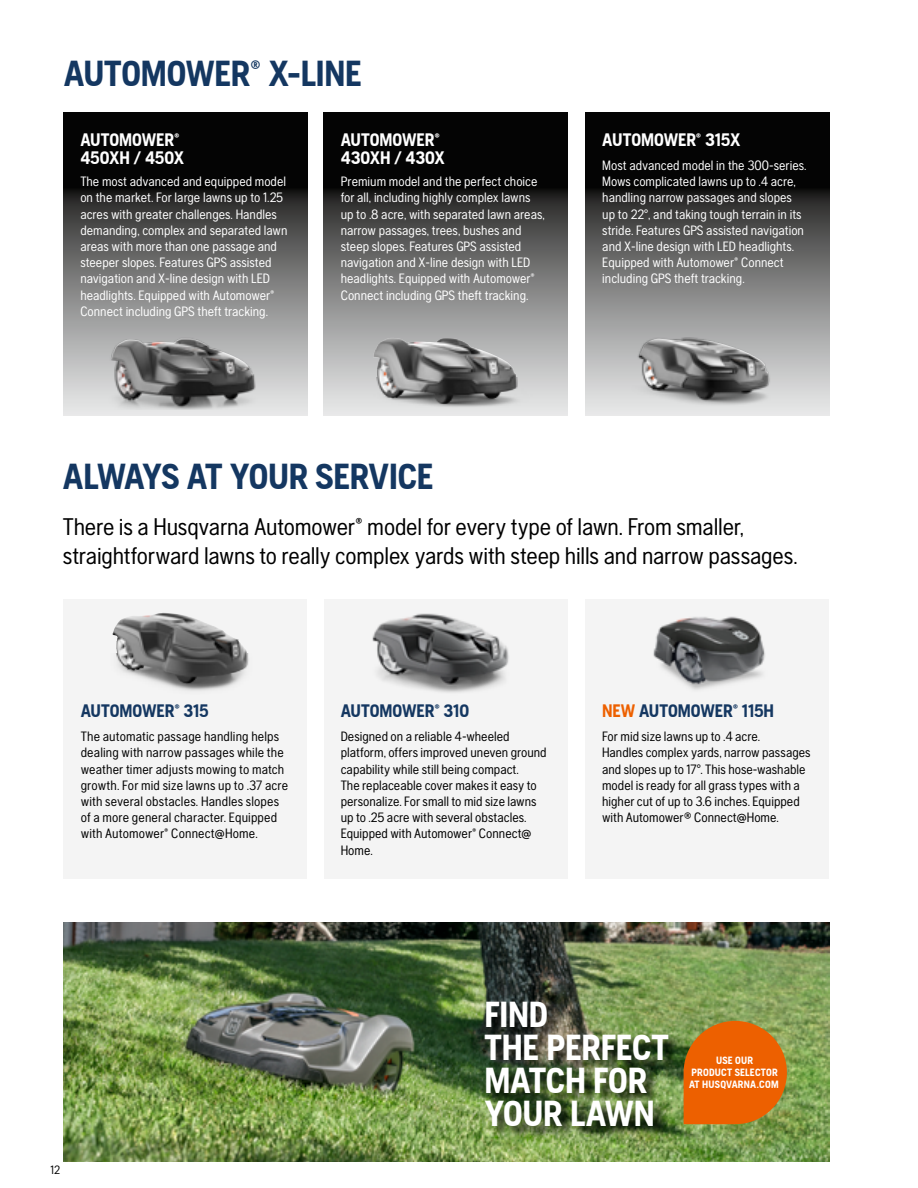
<style>
.page{position:relative;width:918px;height:1188px;background:#fff}
.page>*{position:absolute;margin:0;border:0;box-sizing:border-box;transform-origin:0 0}
.t1{font:700 36px "Husqvarna Gothic";letter-spacing:-.01em;color:#143761}
.t2{font:700 36px/33px "Husqvarna Gothic";letter-spacing:-.005em;color:#fff}
.t3{font:24px/28.8px "Husqvarna Gothic";letter-spacing:-.01em;color:#000}
.t4{font:700 18px/18px "Husqvarna Gothic";letter-spacing:-.005em;color:#fff}
.t5{font:700 18px "Husqvarna Gothic";letter-spacing:-.005em;color:#143761}
.t6{font:13.5px/16.2px "Husqvarna Gothic";color:#fff}
.t7{font:13.5px/16.2px "Husqvarna Gothic";color:#000}
.t8{font:12px "Husqvarna Gothic";color:#000}
.t9{font:700 10.5px/12px "Husqvarna Gothic";letter-spacing:.02em;color:#fff;text-align:center}
.s1{font-weight:400}
.s2{color:#ed6000}
</style>
<div class="page">
<div style="left:64px;top:599px;width:243px;height:280px;background:#f4f4f4"></div>
<svg style="left:63px;top:113px;width:244px;height:302px;background:#585857"></svg>
<svg style="left:324px;top:113px;width:244px;height:302px;background:#575757"></svg>
<svg style="left:585px;top:113px;width:244px;height:302px;background:#555"></svg>
<div style="left:324px;top:599px;width:244px;height:280px;background:#f4f4f4"></div>
<img style="left:122px;top:654px;width:127px;height:37px">
<img style="left:113px;top:613px;width:49px;height:57px">
<img style="left:372px;top:613px;width:137px;height:80px">
<img style="left:357px;top:378px;width:177px;height:38px">
<img style="left:373px;top:338px;width:95px;height:66px">
<img style="left:107px;top:332px;width:152px;height:77px">
<img style="left:64px;top:923px;width:765px;height:239px">
<img style="left:111px;top:339px;width:143px;height:66px">
<img style="left:625px;top:325px;width:160px;height:83px">
<img style="left:640px;top:339px;width:46px;height:51px">
<div style="left:484px;top:1002px;width:198px;height:136px;background:#000;opacity:.75"></div>
<svg style="left:684px;top:1021px;width:103px;height:103px;background:#db690d"></svg>
<div style="left:585px;top:599px;width:244px;height:280px;background:#f4f4f4"></div>
<img style="left:653px;top:616px;width:112px;height:74px">
<h1 class="t1" style="left:64px;top:52px;width:300px">AUTOMOWER<span class="s1">®</span> X-LINE</h1>
<h3 class="t4" style="left:80px;top:130px;width:105px">AUTOMOWER®<br>450XH / 450X</h3>
<p class="t6" style="left:80px;top:173px;width:209px">The most advanced and equipped model on the market. For large lawns up to 1.25 acres with greater challenges. Handles demanding, complex and separated lawn areas with more than one passage and steeper slopes. Features GPS assisted navigation and X-line design with LED headlights. Equipped with Automower® Connect including GPS theft tracking.</p>
<h3 class="t4" style="left:341px;top:130px;width:106px">AUTOMOWER®<br>430XH / 430X</h3>
<p class="t6" style="left:341px;top:173px;width:206px">Premium model and the perfect choice for all, including highly complex lawns up to .8 acre, with separated lawn areas, narrow passages, trees, bushes and steep slopes. Features GPS assisted navigation and X-line design with LED headlights. Equipped with Automower® Connect including GPS theft tracking.</p>
<h3 class="t4" style="left:602px;top:130px;width:140px">AUTOMOWER® 315X</h3>
<p class="t6" style="left:602px;top:157px;width:206px">Most advanced model in the 300-series.<br>Mows complicated lawns up to .4 acre, handling narrow passages and slopes up to 22°, and taking tough terrain in its stride. Features GPS assisted navigation and X-line design with LED headlights.<br>Equipped with Automower® Connect including GPS theft tracking.</p>
<h1 class="t1" style="left:63px;top:456px;width:372px">ALWAYS AT YOUR SERVICE</h1>
<h2 class="t3" style="left:63px;top:512px;width:736px">There is a Husqvarna Automower® model for every type of lawn. From smaller, straightforward lawns to really complex yards with steep hills and narrow passages.</h2>
<h3 class="t5" style="left:81px;top:700px;width:130px">AUTOMOWER® 315</h3>
<p class="t7" style="left:81px;top:728px;width:209px">The automatic passage handling helps dealing with narrow passages while the weather timer adjusts mowing to match growth. For mid size lawns up to .37 acre with several obstacles. Handles slopes of a more general character. Equipped with Automower® Connect@Home.</p>
<h3 class="t5" style="left:341px;top:700px;width:130px">AUTOMOWER® 310</h3>
<p class="t7" style="left:341px;top:728px;width:208px">Designed on a reliable 4-wheeled platform, offers improved uneven ground capability while still being compact.<br>The replaceable cover makes it easy to personalize. For small to mid size lawns up to .25 acre with several obstacles.<br>Equipped with Automower® Connect@ Home.</p>
<h3 class="t5" style="left:602px;top:700px;width:173px"><span class="s2">NEW</span> AUTOMOWER® 115H</h3>
<p class="t7" style="left:602px;top:728px;width:210px">For mid size lawns up to .4 acre.<br>Handles complex yards, narrow passages and slopes up to 17°. This hose-washable model is ready for all grass types with a higher cut of up to 3.6 inches. Equipped with Automower® Connect@Home.</p>
<p class="t8" style="left:51px;top:1163px;width:11px">12</p>
<h1 class="t2" style="left:484px;top:997px;width:186px">FIND<br>THE PERFECT<br>MATCH FOR<br>YOUR LAWN</h1>
<p class="t9" style="left:689px;top:1054px;width:91px">USE OUR<br>PRODUCT SELECTOR<br>AT HUSQVARNA.COM</p>
</div>
